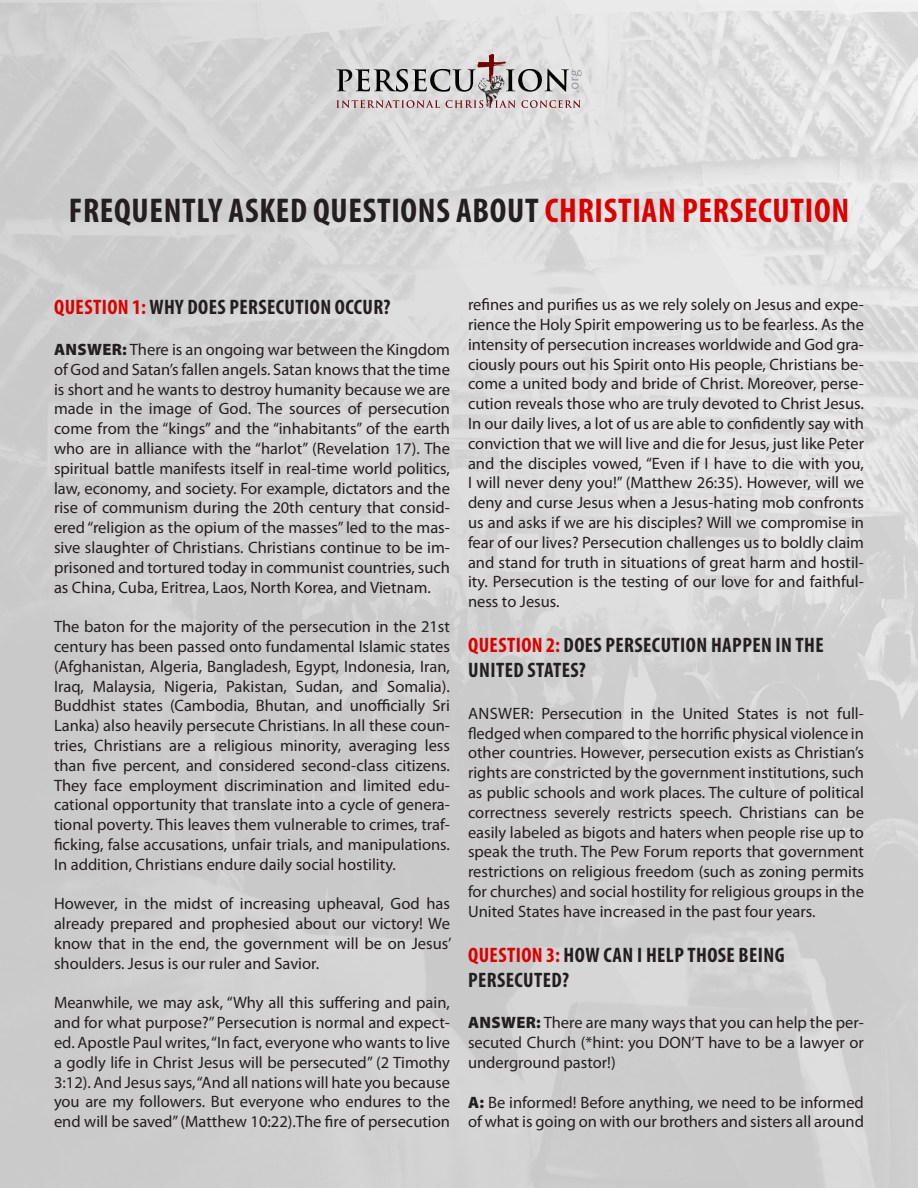
<style>
.page{position:relative;width:918px;height:1188px;background:#fff}
.page>*{position:absolute;margin:0;border:0;box-sizing:border-box;transform-origin:0 0}
.t1{font:700 condensed 34.5px "Myriad Pro";letter-spacing:.02em;color:#231f20}
.t2{font:700 condensed 21px/25.2px "Myriad Pro";letter-spacing:.02em;color:#231f20}
.t3{font:16.5px/19.8px "Myriad Pro";color:#231f20;text-align:justify}
.s1{color:#da0000}
.s2{font-weight:900}
</style>
<div class="page">
<img style="left:0;top:0;width:918px;height:1188px">
<svg style="left:336px;top:54px;width:246px;height:54px"></svg>
<p class="t1" style="left:69px;top:189px;width:782px">FREQUENTLY ASKED QUESTIONS ABOUT <span class="s1">CHRISTIAN PERSECUTION</span></p>
<p class="t2" style="left:54px;top:293px;width:338px"><span class="s1">QUESTION 1:</span> WHY DOES PERSECUTION OCCUR?</p>
<p class="t3" style="left:54px;top:339px;width:398px"><span class="s2">ANSWER:</span> There is an ongoing war between the Kingdom of God and Satan’s fallen angels. Satan knows that the time is short and he wants to destroy humanity because we are made in the image of God. The sources of persecution come from the “kings” and the “inhabitants” of the earth who are in alliance with the “harlot” (Revelation 17). The spiritual battle manifests itself in real-time world politics, law, economy, and society. For example, dictators and the rise of communism during the 20th century that consid&shy;ered “religion as the opium of the masses” led to the mas&shy;sive slaughter of Christians. Christians continue to be im&shy;prisoned and tortured today in communist countries, such as China, Cuba, Eritrea, Laos, North Korea, and Vietnam.</p>
<p class="t3" style="left:54px;top:616px;width:398px">The baton for the majority of the persecution in the 21st century has been passed onto fundamental Islamic states (Afghanistan, Algeria, Bangladesh, Egypt, Indonesia, Iran, Iraq, Malaysia, Nigeria, Pakistan, Sudan, and Somalia).<br>Buddhist states (Cambodia, Bhutan, and unofficially Sri Lanka) also heavily persecute Christians. In all these coun&shy;tries, Christians are a religious minority, averaging less than five percent, and considered second-class citizens.<br>They face employment discrimination and limited edu&shy;cational opportunity that translate into a cycle of genera&shy;tional poverty. This leaves them vulnerable to crimes, traf&shy;ficking, false accusations, unfair trials, and manipulations.<br>In addition, Christians endure daily social hostility.</p>
<p class="t3" style="left:54px;top:894px;width:399px">However, in the midst of increasing upheaval, God has already prepared and prophesied about our victory! We know that in the end, the government will be on Jesus’ shoulders. Jesus is our ruler and Savior.</p>
<p class="t3" style="left:54px;top:993px;width:398px">Meanwhile, we may ask, “Why all this suffering and pain, and for what purpose?” Persecution is normal and expect&shy;ed. Apostle Paul writes, “In fact, everyone who wants to live a godly life in Christ Jesus will be persecuted” (2 Timothy 3:12). And Jesus says, “And all nations will hate you because you are my followers. But everyone who endures to the end will be saved” (Matthew 10:22).The fire of persecution</p>
<p class="t3" style="left:468px;top:294px;width:398px">refines and purifies us as we rely solely on Jesus and expe&shy;rience the Holy Spirit empowering us to be fearless. As the intensity of persecution increases worldwide and God gra&shy;ciously pours out his Spirit onto His people, Christians be&shy;come a united body and bride of Christ. Moreover, perse&shy;cution reveals those who are truly devoted to Christ Jesus.<br>In our daily lives, a lot of us are able to confidently say with conviction that we will live and die for Jesus, just like Peter and the disciples vowed, “Even if I have to die with you, I will never deny you!” (Matthew 26:35). However, will we deny and curse Jesus when a Jesus-hating mob confronts us and asks if we are his disciples? Will we compromise in fear of our lives? Persecution challenges us to boldly claim and stand for truth in situations of great harm and hostil&shy;ity. Persecution is the testing of our love for and faithful&shy;ness to Jesus.</p>
<p class="t2" style="left:468px;top:632px;width:357px"><span class="s1">QUESTION 2:</span> DOES PERSECUTION HAPPEN IN THE<br>UNITED STATES?</p>
<p class="t3" style="left:468px;top:703px;width:398px">ANSWER: Persecution in the United States is not full&shy;fledged when compared to the horrific physical violence in other countries. However, persecution exists as Christian’s rights are constricted by the government institutions, such as public schools and work places. The culture of political correctness severely restricts speech. Christians can be easily labeled as bigots and haters when people rise up to speak the truth. The Pew Forum reports that government restrictions on religious freedom (such as zoning permits for churches) and social hostility for religious groups in the United States have increased in the past four years.</p>
<p class="t2" style="left:468px;top:942px;width:318px"><span class="s1">QUESTION 3:</span> HOW CAN I HELP THOSE BEING</p>
<p class="t2" style="left:468px;top:967px;width:102px">PERSECUTED?</p>
<p class="t3" style="left:468px;top:1013px;width:398px"><span class="s2">ANSWER:</span> There are many ways that you can help the per&shy;secuted Church (*hint: you DON’T have to be a lawyer or underground pastor!)</p>
<p class="t3" style="left:468px;top:1092px;width:397px"><span class="s2">A:</span> Be informed! Before anything, we need to be informed of what is going on with our brothers and sisters all around</p>
</div>
